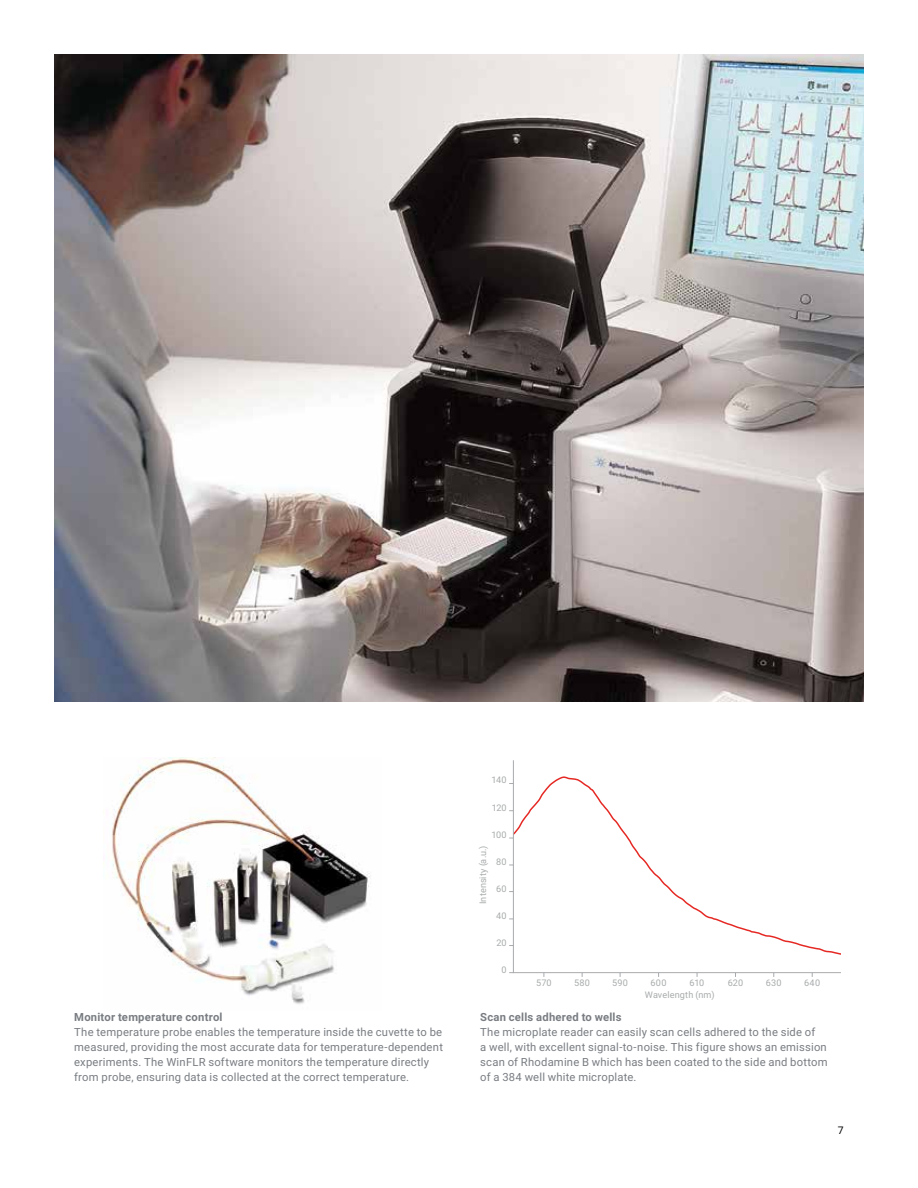
<style>
.page{position:relative;width:918px;height:1188px;background:#fff}
.page>*{position:absolute;margin:0;border:0;box-sizing:border-box;transform-origin:0 0}
.t1{font:11.25px/15px "Roboto";letter-spacing:.02em;color:#797d82}
.t2{font:700 11.25px "Roboto";letter-spacing:.02em;color:#797d82}
.t3{font:10.5px "Roboto";color:#000}
.t4{font:9.15px "Roboto";letter-spacing:.015em;color:#a9abac}
</style>
<div class="page">
<img style="left:112px;top:758px;width:259px;height:246px">
<img style="left:54px;top:54px;width:810px;height:648px">
<svg style="left:513px;top:760px;width:327px;height:213px"></svg>
<p class="t2" style="left:74px;top:1009px;width:150px">Monitor temperature control</p>
<p class="t1" style="left:74px;top:1024px;width:370px">The temperature probe enables the temperature inside the cuvette to be measured, providing the most accurate data for temperature-dependent experiments. The WinFLR software monitors the temperature directly from probe, ensuring data is collected at the correct temperature.</p>
<p class="t4" style="left:492px;top:774px;width:17px">140</p>
<p class="t4" style="left:492px;top:801px;width:16px">120</p>
<p class="t4" style="left:492px;top:828px;width:17px">100</p>
<p class="t4" style="left:477px;top:904px;width:60px;rotate:-90deg">Intensity (a.u.)</p>
<p class="t4" style="left:496px;top:855px;width:12px">80</p>
<p class="t4" style="left:496px;top:882px;width:12px">60</p>
<p class="t4" style="left:496px;top:909px;width:12px">40</p>
<p class="t4" style="left:496px;top:936px;width:12px">20</p>
<p class="t4" style="left:502px;top:963px;width:7px">0</p>
<p class="t4" style="left:536px;top:976px;width:17px">570</p>
<p class="t4" style="left:574px;top:976px;width:17px">580</p>
<p class="t4" style="left:612px;top:976px;width:17px">590</p>
<p class="t4" style="left:651px;top:976px;width:17px">600</p>
<p class="t4" style="left:690px;top:976px;width:16px">610</p>
<p class="t4" style="left:728px;top:976px;width:17px">620</p>
<p class="t4" style="left:766px;top:976px;width:17px">630</p>
<p class="t4" style="left:804px;top:976px;width:18px">640</p>
<p class="t4" style="left:645px;top:988px;width:71px">Wavelength (nm)</p>
<p class="t2" style="left:480px;top:1009px;width:143px">Scan cells adhered to wells</p>
<p class="t1" style="left:480px;top:1024px;width:349px">The microplate reader can easily scan cells adhered to the side of<br>a well, with excellent signal-to-noise. This figure shows an emission scan of Rhodamine B which has been coated to the side and bottom of a 384 well white microplate.</p>
<p class="t3" style="left:838px;top:1123px;width:7px">7</p>
</div>
